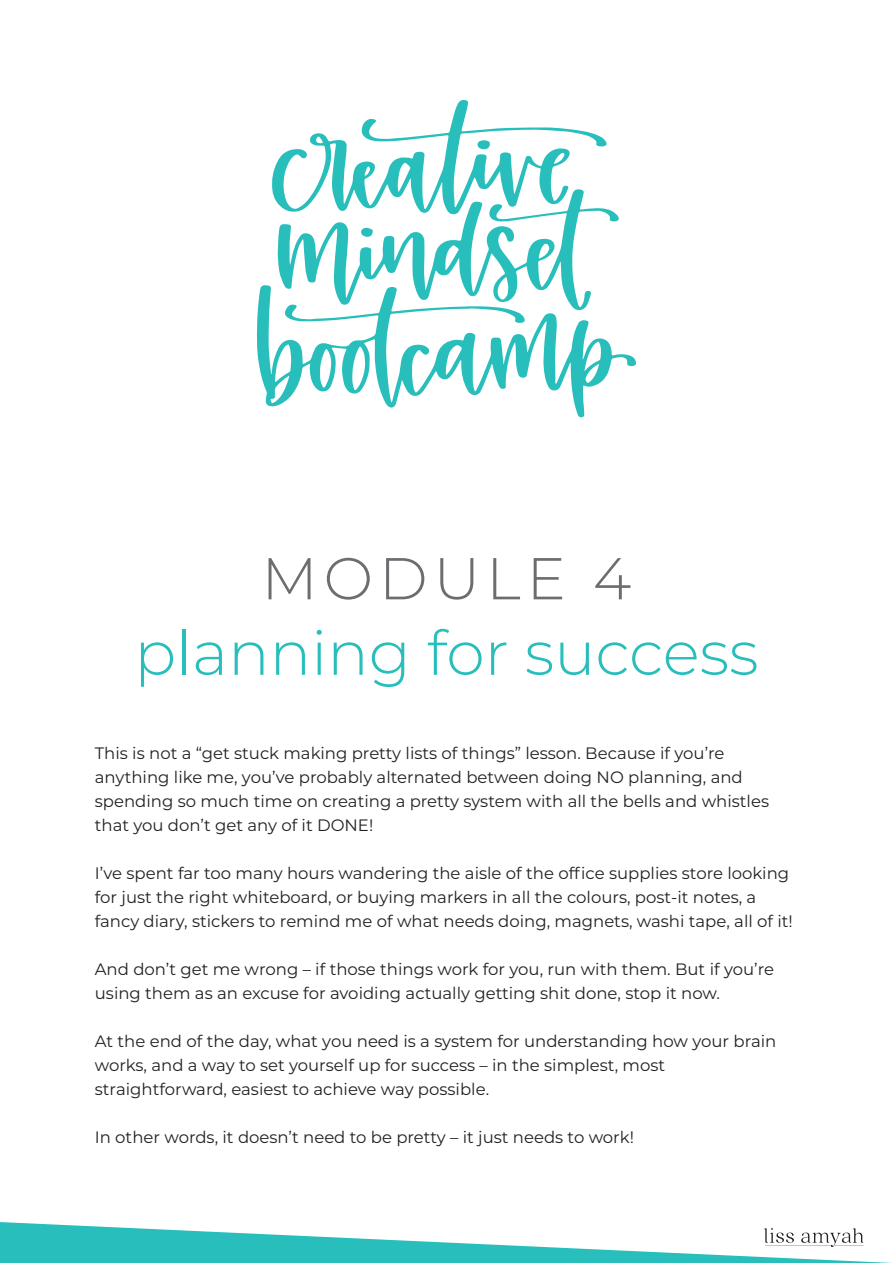
<style>
.page{position:relative;width:893px;height:1263px;background:#fff}
.page>*{position:absolute;margin:0;border:0;box-sizing:border-box;transform-origin:0 0}
.t1{font:300 61.65px "Montserrat";color:#28bebb}
.t2{font:300 58.95px "Montserrat";letter-spacing:.1em;color:#6c6d70}
.t3{font:16.5px/24px "Montserrat";color:#231f20}
</style>
<div class="page">
<svg style="left:0;top:1222px;width:892px;height:41px"></svg>
<svg style="left:257px;top:285px;width:379px;height:133px"></svg>
<svg style="left:271px;top:100px;width:348px;height:211px"></svg>
<h2 class="t2" style="left:261px;top:538px;width:371px">MODULE 4</h2>
<h1 class="t1" style="left:134px;top:611px;width:626px">planning for success</h1>
<p class="t3" style="left:95px;top:740px;width:676px">This is not a “get stuck making pretty lists of things” lesson. Because if you’re anything like me, you’ve probably alternated between doing NO planning, and spending so much time on creating a pretty system with all the bells and whistles that you don’t get any of it DONE!</p>
<p class="t3" style="left:95px;top:860px;width:700px">I’ve spent far too many hours wandering the aisle of the office supplies store looking for just the right whiteboard, or buying markers in all the colours, post-it notes, a fancy diary, stickers to remind me of what needs doing, magnets, washi tape, all of it!</p>
<p class="t3" style="left:95px;top:956px;width:681px">And don’t get me wrong – if those things work for you, run with them. But if you’re using them as an excuse for avoiding actually getting shit done, stop it now.</p>
<p class="t3" style="left:95px;top:1028px;width:683px">At the end of the day, what you need is a system for understanding how your brain works, and a way to set yourself up for success – in the simplest, most straightforward, easiest to achieve way possible.</p>
<p class="t3" style="left:95px;top:1124px;width:541px">In other words, it doesn’t need to be pretty – it just needs to work!</p>
</div>
